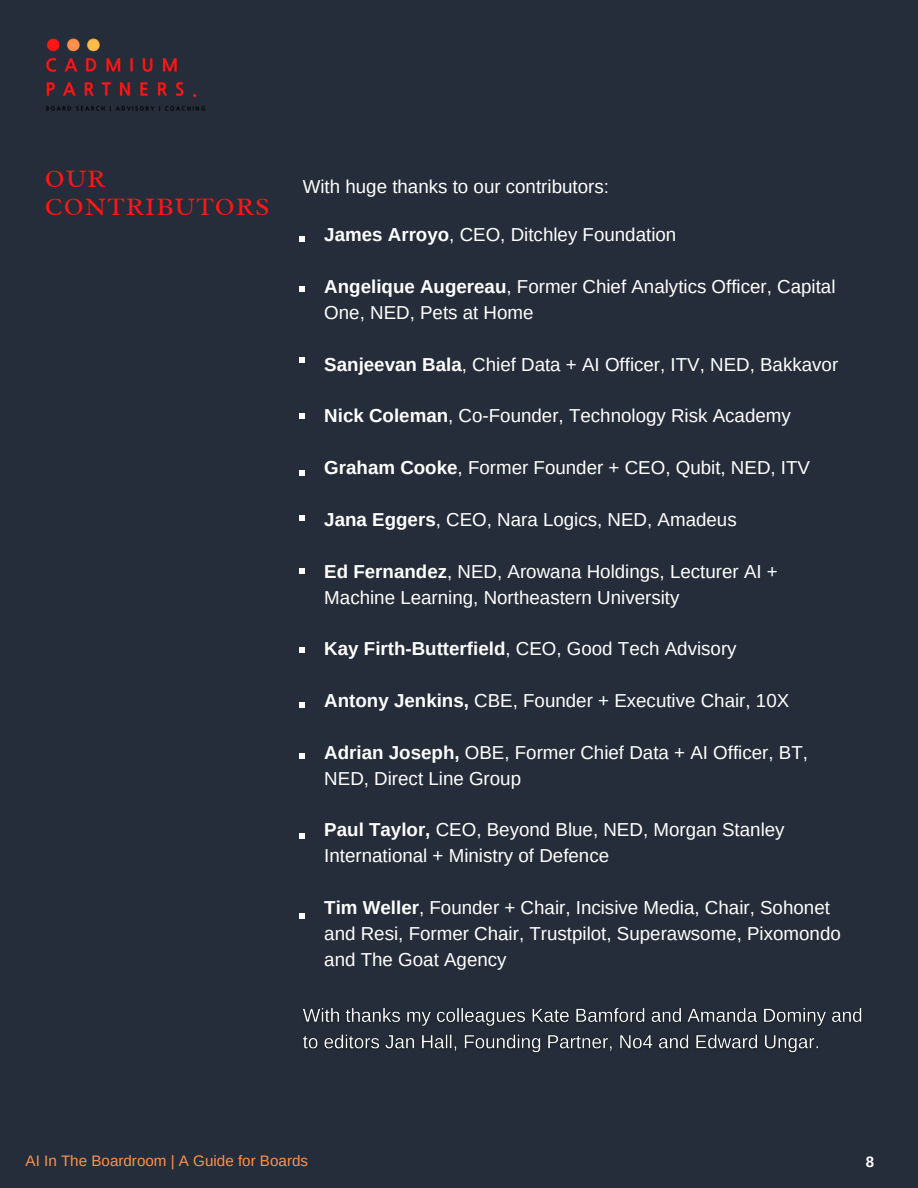
<style>
.page{position:relative;width:918px;height:1188px;background:#242d39}
.page>*{position:absolute;margin:0;border:0;box-sizing:border-box;transform-origin:0 0}
.t1{font:25.5px/28.2px "Radley";letter-spacing:.045em;color:#ff1616}
.t2{font:18.75px/25.8px "Arimo";color:#fff}
.t3{font:15.15px "Arimo";color:#ff914d}
.t4{font:700 15px "Arimo";color:#fff}
.s1{font-weight:700}
</style>
<div class="page">
<img style="left:45px;top:38px;width:160px;height:73px">
<img style="left:303px;top:1008px;width:559px;height:45px">
<svg style="left:300px;top:236px;width:5px;height:5px"></svg>
<svg style="left:300px;top:286px;width:5px;height:6px"></svg>
<svg style="left:300px;top:413px;width:5px;height:6px"></svg>
<svg style="left:300px;top:357px;width:5px;height:6px"></svg>
<svg style="left:300px;top:470px;width:5px;height:6px"></svg>
<svg style="left:300px;top:515px;width:5px;height:6px"></svg>
<svg style="left:300px;top:568px;width:5px;height:6px"></svg>
<svg style="left:300px;top:702px;width:5px;height:5px"></svg>
<svg style="left:300px;top:647px;width:5px;height:6px"></svg>
<svg style="left:300px;top:753px;width:5px;height:6px"></svg>
<svg style="left:299px;top:834px;width:6px;height:5px"></svg>
<svg style="left:300px;top:913px;width:5px;height:6px"></svg>
<p class="t1" style="left:45px;top:165px;width:226px">OUR<br>CONTRIBUTORS</p>
<p class="t2" style="left:303px;top:173px;width:308px">With huge thanks to our contributors:</p>
<p class="t2" style="left:324px;top:222px;width:354px"><span class="s1">James Arroyo</span>, CEO, Ditchley Foundation</p>
<p class="t2" style="left:324px;top:274px;width:513px"><span class="s1">Angelique Augereau</span>, Former Chief Analytics Officer, Capital<br>One, NED, Pets at Home</p>
<p class="t2" style="left:324px;top:351px;width:515px"><span class="s1">Sanjeevan Bala</span>, Chief Data + AI Officer, ITV, NED, Bakkavor</p>
<p class="t2" style="left:324px;top:403px;width:468px"><span class="s1">Nick Coleman</span>, Co-Founder, Technology Risk Academy</p>
<p class="t2" style="left:324px;top:455px;width:487px"><span class="s1">Graham Cooke</span>, Former Founder + CEO, Qubit, NED, ITV</p>
<p class="t2" style="left:324px;top:507px;width:414px"><span class="s1">Jana Eggers</span>, CEO, Nara Logics, NED, Amadeus</p>
<p class="t2" style="left:324px;top:558px;width:455px"><span class="s1">Ed Fernandez</span>, NED, Arowana Holdings, Lecturer AI +<br>Machine Learning, Northeastern University</p>
<p class="t2" style="left:324px;top:636px;width:414px"><span class="s1">Kay Firth-Butterfield</span>, CEO, Good Tech Advisory</p>
<p class="t2" style="left:324px;top:688px;width:466px"><span class="s1">Antony Jenkins,</span> CBE, Founder + Executive Chair, 10X</p>
<p class="t2" style="left:324px;top:739px;width:485px"><span class="s1">Adrian Joseph,</span> OBE, Former Chief Data + AI Officer, BT,<br>NED, Direct Line Group</p>
<p class="t2" style="left:324px;top:817px;width:462px"><span class="s1">Paul Taylor,</span> CEO, Beyond Blue, NED, Morgan Stanley<br>International + Ministry of Defence</p>
<p class="t2" style="left:324px;top:895px;width:518px"><span class="s1">Tim Weller</span>, Founder + Chair, Incisive Media, Chair, Sohonet and Resi, Former Chair, Trustpilot, Superawsome, Pixomondo and The Goat Agency</p>
<p class="t3" style="left:26px;top:1153px;width:284px">AI In The Boardroom | A Guide for Boards</p>
<p class="t4" style="left:866px;top:1154px;width:10px">8</p>
</div>
